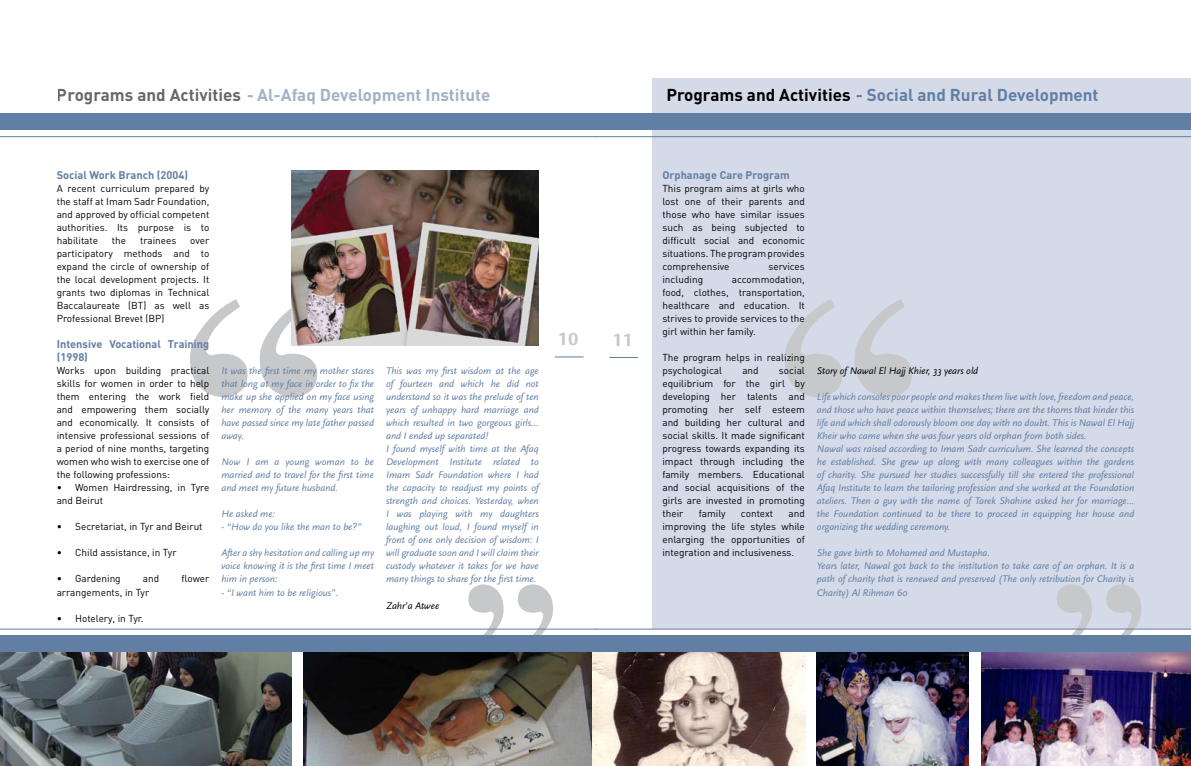
<style>
.page{position:relative;width:1191px;height:766px;background:#fff}
.page>*{position:absolute;margin:0;border:0;box-sizing:border-box;transform-origin:0 0}
.t1{font:700 17px "DIN";color:#617ea4}
.t2{font:700 17px "Big Vesta Arabic Beta";color:#c6c8ca}
.t3{font:700 11px/13px "DIN";color:#617ea4}
.t4{font:italic 10px/13px "Scala Sans";color:#617ea4;text-align:justify}
.t5{font:10px/13px "DIN";color:#000;text-align:justify}
.t6{font:italic 10px "Scala Sans";color:#000}
.s1{color:#000}
</style>
<div class="page">
<svg style="left:555px;top:356px;width:28px;height:1px"></svg>
<svg style="left:609px;top:357px;width:29px;height:1px"></svg>
<div style="left:652px;top:78px;width:539px;height:550px;background:#d4dae8"></div>
<svg style="left:190px;top:299px;width:127px;height:98px"></svg>
<svg style="left:468px;top:584px;width:85px;height:51px"></svg>
<img style="left:0;top:652px;width:291px;height:113px">
<img style="left:303px;top:652px;width:289px;height:113px">
<svg style="left:785px;top:299px;width:127px;height:98px"></svg>
<svg style="left:1056px;top:584px;width:85px;height:51px"></svg>
<img style="left:592px;top:652px;width:213px;height:113px">
<img style="left:817px;top:652px;width:151px;height:113px">
<img style="left:981px;top:652px;width:210px;height:113px">
<img style="left:292px;top:170px;width:247px;height:175px">
<div style="left:0;top:113px;width:595px;height:17px;background:#617ea4"></div>
<hr style="left:0;top:136px;width:595px;height:1px;background:#617ea4">
<div style="left:0;top:635px;width:595px;height:17px;background:#617ea4"></div>
<hr style="left:0;top:628px;width:595px;height:1px;background:#617ea4">
<div style="left:595px;top:113px;width:596px;height:17px;background:#617ea4"></div>
<hr style="left:595px;top:136px;width:596px;height:1px;background:#617ea4">
<div style="left:595px;top:635px;width:596px;height:17px;background:#617ea4"></div>
<hr style="left:595px;top:628px;width:596px;height:1px;background:#617ea4">
<h1 class="t1" style="left:57px;top:84px;width:435px"><span class="s1">Programs and Activities</span> - Al-Afaq Development Institute</h1>
<h1 class="t1" style="left:666px;top:84px;width:434px"><span class="s1">Programs and Activities</span> - Social and Rural Development</h1>
<p class="t3" style="left:57px;top:168px;width:133px">Social Work Branch (2004)</p>
<p class="t5" style="left:57px;top:182px;width:154px">A recent curriculum prepared by the staff at Imam Sadr Foundation, and approved by official competent authorities. Its purpose is to habilitate</p>
<p class="t5" style="left:112px;top:234px;width:16px">the</p>
<p class="t5" style="left:140px;top:234px;width:38px">trainees</p>
<p class="t5" style="left:57px;top:234px;width:154px;text-indent:134px">over participatory methods and to expand the circle of ownership of the local development projects. It grants two diplomas in Technical Baccalaureate (BT) as well as Professional Brevet (BP)</p>
<p class="t3" style="left:57px;top:337px;width:154px">Intensive Vocational Training (1998)</p>
<p class="t5" style="left:57px;top:364px;width:154px">Works upon building practical skills for women in order to help them entering the work field and empowering them socially and economically. It consists of intensive professional sessions of a period of nine months, targeting women who wish to exercise one of the following professions:</p>
<p class="t5" style="left:57px;top:481px;width:154px">• Women Hairdressing, in Tyre and Beirut</p>
<p class="t5" style="left:57px;top:520px;width:147px">• Secretariat, in Tyr and Beirut</p>
<p class="t5" style="left:57px;top:546px;width:121px">• Child assistance, in Tyr</p>
<p class="t5" style="left:57px;top:572px;width:66px">• Gardening</p>
<p class="t5" style="left:143px;top:572px;width:18px">and</p>
<p class="t5" style="left:181px;top:572px;width:29px">flower</p>
<p class="t5" style="left:57px;top:585px;width:94px">arrangements, in Tyr</p>
<p class="t5" style="left:57px;top:611px;width:88px">• Hotelery, in Tyr.</p>
<p class="t4" style="left:221px;top:364px;width:154px">It was the first time my mother stares that long at my face in order to fix the make up she applied on my face using her memory of the many years that have passed since my late father passed away.</p>
<p class="t4" style="left:221px;top:455px;width:154px">Now I am a young woman to be married and to travel for the first time and meet my future husband.</p>
<p class="t4" style="left:221px;top:507px;width:55px">He asked me:</p>
<p class="t4" style="left:221px;top:520px;width:142px">- “How do you like the man to be?”</p>
<p class="t4" style="left:221px;top:546px;width:154px">After a shy hesitation and calling up my voice knowing it is the first time I meet him in person:</p>
<p class="t4" style="left:221px;top:585px;width:118px">- “I want him to be religious”.</p>
<p class="t4" style="left:386px;top:364px;width:154px;text-align:left">This was my first wisdom at the age of fourteen and which he did not understand so it was the prelude of ten years of unhappy hard marriage and which resulted in two gorgeous girls… and I ended up separated!<br>I found myself with time at the Afaq Development Institute related to Imam Sadr Foundation where I had the capacity to readjust my points of strength and choices. Yesterday, when I was playing with my daughters laughing out loud, I found myself in front of one only decision of wisdom: I will graduate soon and I will claim their custody whatever it takes for we have many things to share for the first time.</p>
<p class="t6" style="left:386px;top:599px;width:55px">Zahr’a Atwee</p>
<h1 class="t2" style="left:558px;top:325px;width:22px">10</h1>
<h1 class="t2" style="left:612px;top:326px;width:22px">11</h1>
<p class="t3" style="left:662px;top:168px;width:129px">Orphanage Care Program</p>
<p class="t5" style="left:662px;top:182px;width:144px">This program aims at girls who lost one of their parents and those who have similar issues such as being subjected to difficult social and economic situations. The program provides comprehensive</p>
<p class="t5" style="left:768px;top:260px;width:38px">services</p>
<p class="t5" style="left:662px;top:273px;width:144px;text-indent:69px">accommodation, food, clothes, transportation, healthcare and education. It strives to provide services to the girl within her family.</p>
<p class="t5" style="left:662px;top:351px;width:144px">The program helps in realizing psychological</p>
<p class="t5" style="left:662px;top:273px;width:42px">including</p>
<p class="t5" style="left:662px;top:364px;width:144px;text-indent:117px">social equilibrium for the girl by developing her talents and promoting her self esteem and building her cultural and social skills. It made significant progress towards expanding its impact through including the family members. Educational and social acquisitions of the girls are invested in promoting their</p>
<p class="t5" style="left:742px;top:364px;width:18px">and</p>
<p class="t5" style="left:699px;top:507px;width:28px">family</p>
<p class="t5" style="left:741px;top:507px;width:34px">context</p>
<p class="t5" style="left:662px;top:507px;width:144px;text-indent:126px">and improving the life styles while enlarging the opportunities of integration and inclusiveness.</p>
<p class="t6" style="left:817px;top:365px;width:163px">Story of Nawal El Hajj Khier, 33 years old</p>
<p class="t4" style="left:817px;top:390px;width:319px;text-align:left">Life which consoles poor people and makes them live with love, freedom and peace, and those who have peace within themselves; there are the thorns that hinder this life and which shall odorously bloom one day with no doubt. This is Nawal El Hajj Kheir who came when she was four years old orphan from both sides.<br>Nawal was raised according to Imam Sadr curriculum. She learned the concepts he established. She grew up along with many colleagues within the gardens of charity. She pursued her studies successfully till she entered the professional Afaq Institute to learn the tailoring profession and she worked at the Foundation ateliers. Then a guy with the name of Tarek Shahine asked her for marriage… the Foundation continued to be there to proceed in equipping her house and organizing the wedding ceremony.</p>
<p class="t4" style="left:817px;top:546px;width:319px;text-align:left">She gave birth to Mohamed and Mustapha.<br>Years later, Nawal got back to the institution to take care of an orphan. It is a path of charity that is renewed and preserved (The only retribution for Charity is Charity) Al Rihman 60</p>
</div>
